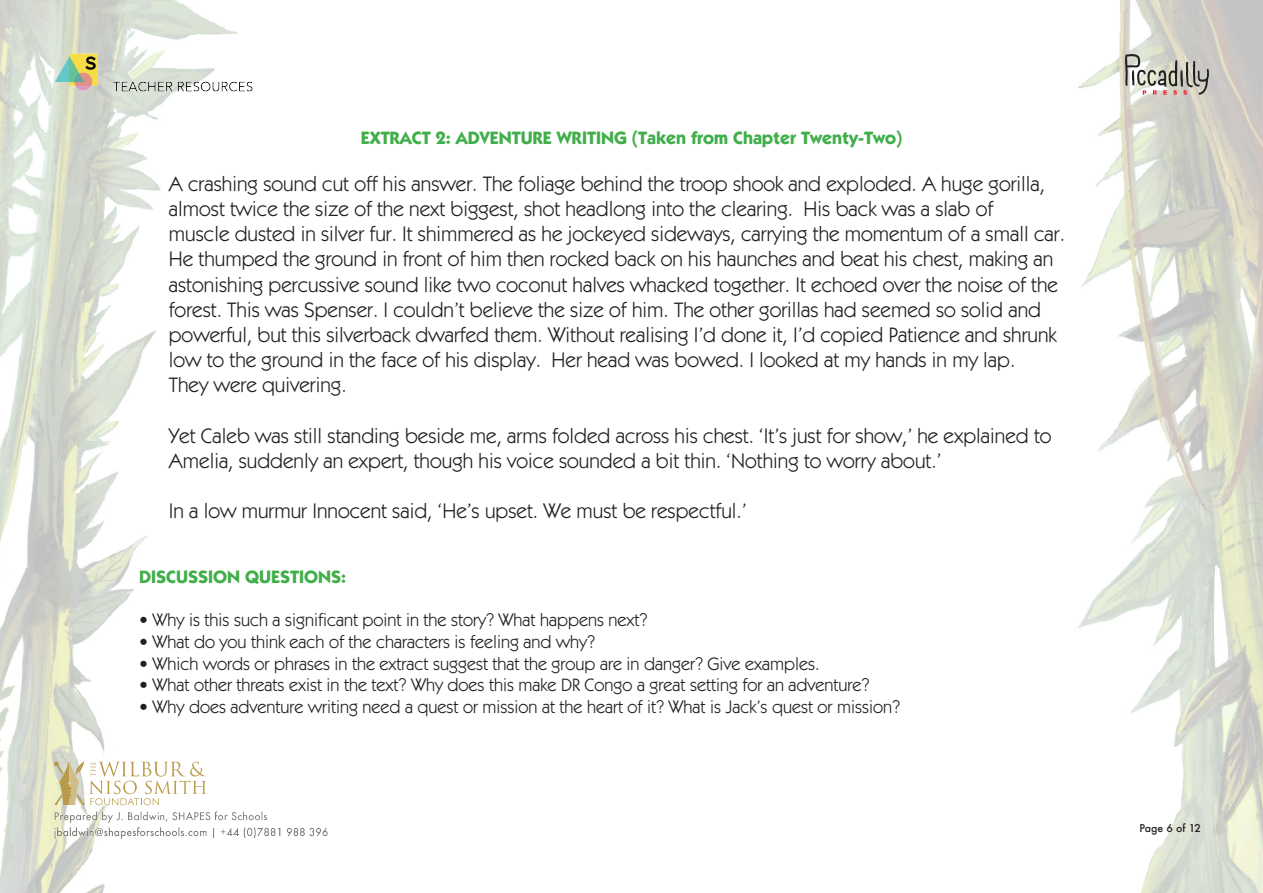
<style>
.page{position:relative;width:1263px;height:893px;background:#fff}
.page>*{position:absolute;margin:0;border:0;box-sizing:border-box;transform-origin:0 0}
.t1{font:21px/25.2px "Itc Kabel";color:#231f20}
.t2{font:18px "Itc Kabel";color:#231f20}
.t3{font:700 18px "Itc Kabel";color:#40ae49}
.t4{font:500 10.5px "Futura";color:#231f20}
</style>
<div class="page">
<img style="left:1078px;top:0;width:185px;height:893px">
<img style="left:0;top:0;width:244px;height:893px">
<img style="left:54px;top:812px;width:273px;height:27px">
<svg style="left:1125px;top:54px;width:84px;height:41px"></svg>
<svg style="left:54px;top:761px;width:152px;height:44px"></svg>
<img style="left:40px;top:45px;width:213px;height:54px">
<p class="t3" style="left:361px;top:127px;width:543px">EXTRACT 2: ADVENTURE WRITING (Taken from Chapter Twenty-Two)</p>
<p class="t1" style="left:169px;top:171px;width:878px">A crashing sound cut off his answer. The foliage behind the troop shook and exploded. A huge gorilla, almost twice the size of the next biggest, shot headlong into the clearing. His back was a slab of</p>
<p class="t1" style="left:169px;top:221px;width:897px">muscle dusted in silver fur. It shimmered as he jockeyed sideways, carrying the momentum of a small car.<br>He thumped the ground in front of him then rocked back on his haunches and beat his chest, making an astonishing percussive sound like two coconut halves whacked together. It echoed over the noise of the forest. This was Spenser. I couldn’t believe the size of him. The other gorillas had seemed so solid and powerful, but this silverback dwarfed them. Without realising I’d done it, I’d copied Patience and shrunk low to the ground in the face of his display. Her head was bowed. I looked at my hands in my lap.</p>
<p class="t1" style="left:169px;top:373px;width:179px">They were quivering.</p>
<p class="t1" style="left:169px;top:423px;width:884px">Yet Caleb was still standing beside me, arms folded across his chest. ‘It’s just for show,’ he explained to<br>Amelia, suddenly an expert, though his voice sounded a bit thin. ‘Nothing to worry about.’</p>
<p class="t1" style="left:169px;top:499px;width:579px">In a low murmur Innocent said, ‘He’s upset. We must be respectful.’</p>
<p class="t3" style="left:139px;top:566px;width:209px">DISCUSSION QUESTIONS:</p>
<p class="t2" style="left:139px;top:610px;width:510px">• Why is this such a significant point in the story? What happens next?</p>
<p class="t2" style="left:139px;top:631px;width:457px">• What do you think each of the characters is feeling and why?</p>
<p class="t2" style="left:139px;top:653px;width:682px">• Which words or phrases in the extract suggest that the group are in danger? Give examples.</p>
<p class="t2" style="left:139px;top:674px;width:732px">• What other threats exist in the text? Why does this make DR Congo a great setting for an adventure?</p>
<p class="t2" style="left:139px;top:696px;width:763px">• Why does adventure writing need a quest or mission at the heart of it? What is Jack’s quest or mission?</p>
<p class="t4" style="left:1139px;top:821px;width:63px">Page 6 of 12</p>
</div>
